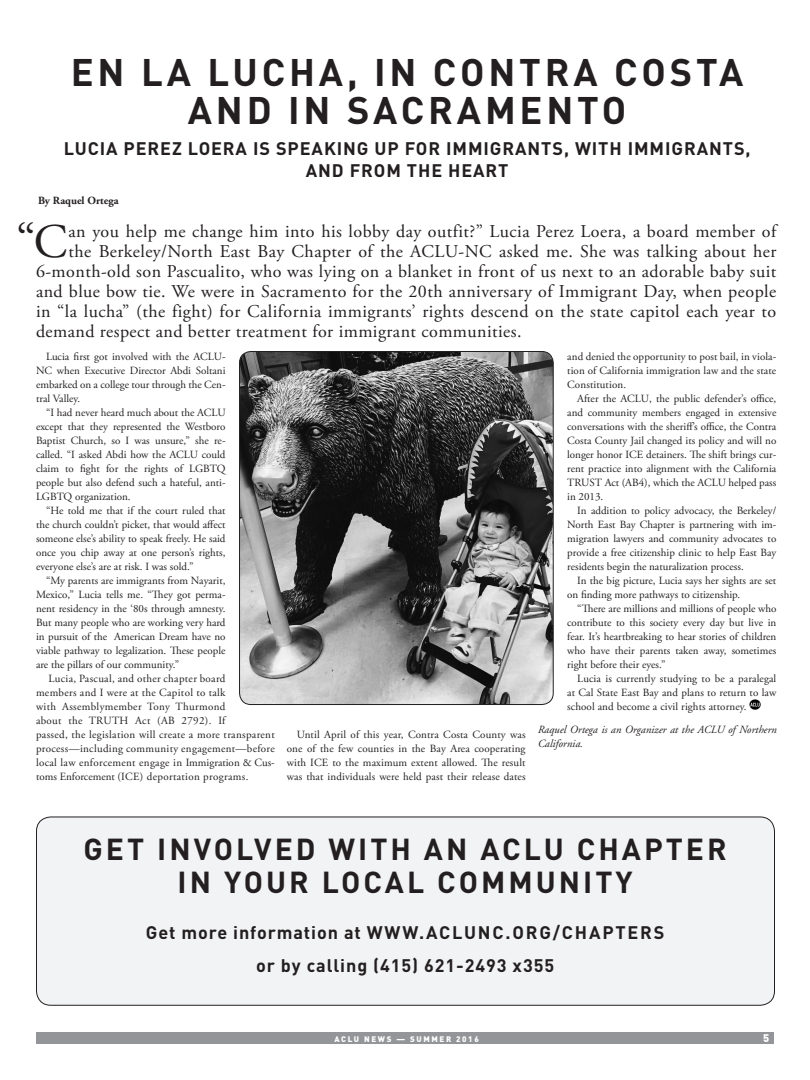
<style>
.page{position:relative;width:810px;height:1080px;background:#fff}
.page>*{position:absolute;margin:0;border:0;box-sizing:border-box;transform-origin:0 0}
.body_BIG_w_drop_cap{font:48.2px "Adobe Garamond Pro";color:#231f20}
.HEAD_1_38_wider_font{font:700 38px/38px "DIN";letter-spacing:.1em;color:#231f20;text-align:center}
.HEAD_2_30_wider_font{font:700 30px "DIN";letter-spacing:.1em;color:#231f20}
.body_BIG_w_drop_cap-2{font:18px "Adobe Garamond Pro";letter-spacing:.025em;color:#231f20}
.Head_3_18pt{font:700 18px/22px "DIN";letter-spacing:.05em;color:#231f20;text-align:center}
.Head_3_18pt-2{font:700 18px "DIN";letter-spacing:.07em;color:#231f20}
.body_no_indent{font:700 18px "DIN";letter-spacing:.05em;color:#231f20}
.body{font:11px/14px "Adobe Garamond Pro";color:#231f20;text-align:justify}
.body-2{font:11px/14px "Adobe Garamond Pro";letter-spacing:.03em;color:#231f20}
.authorcredit{font:italic 11px/14px "Adobe Garamond";color:#231f20}
.body_bold{font:700 11px "Adobe Garamond";color:#231f20}
.body-3{font:900 11px "DIN";color:#fff}
.pullquote_12_pt_blac{font:900 8px "DIN";letter-spacing:.2em;color:#fff}
</style>
<div class="page">
<div style="left:36px;top:1032px;width:738px;height:12px;background:#939598"></div>
<svg style="left:750px;top:699px;width:10px;height:11px"></svg>
<div style="left:36px;top:817px;width:738px;height:188px;background:#f2f3f4;border-radius:14px"></div>
<div style="left:36px;top:816px;width:739px;height:190px;border:1px solid #231f20;border-radius:14px"></div>
<img style="left:240px;top:352px;width:313px;height:353px">
<div style="left:239px;top:351px;width:315px;height:354px;border:1px solid #231f20;border-radius:11px"></div>
<p class="HEAD_1_38_wider_font" style="left:71px;top:51px;width:674px">EN LA LUCHA, IN CONTRA COSTA<br>AND IN SACRAMENTO</p>
<p class="Head_3_18pt" style="left:64px;top:136px;width:688px">LUCIA PEREZ LOERA IS SPEAKING UP FOR IMMIGRANTS, WITH IMMIGRANTS,<br>AND FROM THE HEART</p>
<p class="body_bold" style="left:38px;top:195px;width:82px">By Raquel Ortega</p>
<p class="body_BIG_w_drop_cap" style="left:16px;top:212px;width:53px">“C</p>
<p class="body_BIG_w_drop_cap-2" style="left:69px;top:220px;width:709px">an you help me change him into his lobby day outfit?” Lucia Perez Loera, a board member of</p>
<p class="body_BIG_w_drop_cap-2" style="left:69px;top:240px;width:709px">the Berkeley/North East Bay Chapter of the ACLU-NC asked me. She was talking about her</p>
<p class="body_BIG_w_drop_cap-2" style="left:36px;top:260px;width:742px">6-month-old son Pascualito, who was lying on a blanket in front of us next to an adorable baby suit</p>
<p class="body_BIG_w_drop_cap-2" style="left:36px;top:280px;width:742px">and blue bow tie. We were in Sacramento for the 20th anniversary of Immigrant Day, when people</p>
<p class="body_BIG_w_drop_cap-2" style="left:36px;top:300px;width:742px">in “la lucha” (the fight) for California immigrants’ rights descend on the state capitol each year to</p>
<p class="body_BIG_w_drop_cap-2" style="left:36px;top:320px;width:487px">demand respect and better treatment for immigrant communities.</p>
<p class="body" style="left:36px;top:350px;width:191px;text-indent:10px">Lucia first got involved with the ACLU-NC when Executive Director Abdi Soltani embarked on a college tour through the Cen&shy;tral Valley.</p>
<p class="body" style="left:36px;top:406px;width:191px;text-indent:10px">“I had never heard much about the ACLU except that they represented the Westboro Baptist Church, so I was unsure,” she re&shy;called. “I asked Abdi how the ACLU could claim to fight for the rights of LGBTQ people but also defend such a hateful, anti-LGBTQ organization.</p>
<p class="body" style="left:36px;top:504px;width:191px;text-indent:10px">“He told me that if the court ruled that the church couldn’t picket, that would affect someone else’s ability to speak freely. He said once you chip away at one person’s rights, everyone else’s are at risk. I was sold.”</p>
<p class="body" style="left:36px;top:574px;width:191px;text-indent:10px">“My parents are immigrants from Nayarit, Mexico,” Lucia tells me. “They got perma&shy;nent residency in the ‘80s through amnesty.<br>But many people who are working very hard in pursuit of the American Dream have no viable pathway to legalization. These people are the pillars of our community.”</p>
<p class="body-2" style="left:36px;top:672px;width:240px;text-indent:12px">Lucia, Pascual, and other chapter board<br>members and I were at the Capitol to talk<br>with Assemblymember Tony Thurmond<br>about the TRUTH Act (AB 2792). If<br>passed, the legislation will create a more transparent process—including community engagement—before local law enforcement engage in Immigration &amp; Cus&shy;toms Enforcement (ICE) deportation programs.</p>
<p class="body" style="left:567px;top:350px;width:211px">and denied the opportunity to post bail, in viola&shy;tion of California immigration law and the state Constitution.</p>
<p class="body" style="left:567px;top:392px;width:211px;text-indent:10px">After the ACLU, the public defender’s office, and community members engaged in extensive conversations with the sheriff’s office, the Contra Costa County Jail changed its policy and will no longer honor ICE detainers. The shift brings cur&shy;rent practice into alignment with the California TRUST Act (AB4), which the ACLU helped pass in 2013.</p>
<p class="body" style="left:567px;top:504px;width:211px;text-indent:10px">In addition to policy advocacy, the Berkeley/ North East Bay Chapter is partnering with im&shy;migration lawyers and community advocates to provide a free citizenship clinic to help East Bay residents begin the naturalization process.</p>
<p class="body" style="left:567px;top:574px;width:211px;text-indent:10px">In the big picture, Lucia says her sights are set on finding more pathways to citizenship.</p>
<p class="body" style="left:567px;top:602px;width:211px;text-indent:10px">“There are millions and millions of people who contribute to this society every day but live in fear. It’s heartbreaking to hear stories of children who have their parents taken away, sometimes right before their eyes.”</p>
<p class="body" style="left:567px;top:672px;width:211px;text-indent:10px">Lucia is currently studying to be a paralegal at Cal State East Bay and plans to return to law school and become a civil rights attorney.</p>
<p class="authorcredit" style="left:538px;top:723px;width:240px">Raquel Ortega is an Organizer at the ACLU of Northern<br>California.</p>
<p class="body" style="left:287px;top:728px;width:240px;text-indent:10px">Until April of this year, Contra Costa County was one of the few counties in the Bay Area cooperating with ICE to the maximum extent allowed. The result was that individuals were held past their release dates</p>
<p class="HEAD_2_30_wider_font" style="left:84px;top:829px;width:645px">GET INVOLVED WITH AN ACLU CHAPTER</p>
<p class="HEAD_2_30_wider_font" style="left:178px;top:862px;width:457px">IN YOUR LOCAL COMMUNITY</p>
<p class="Head_3_18pt-2" style="left:146px;top:921px;width:520px">Get more information at WWW.ACLUNC.ORG/CHAPTERS</p>
<p class="body_no_indent" style="left:256px;top:954px;width:300px">or by calling (415) 621-2493 x355</p>
<p class="pullquote_12_pt_blac" style="left:335px;top:1033px;width:146px">ACLU NEWS — SUMMER 2016</p>
<p class="body-3" style="left:763px;top:1031px;width:8px">5</p>
</div>
